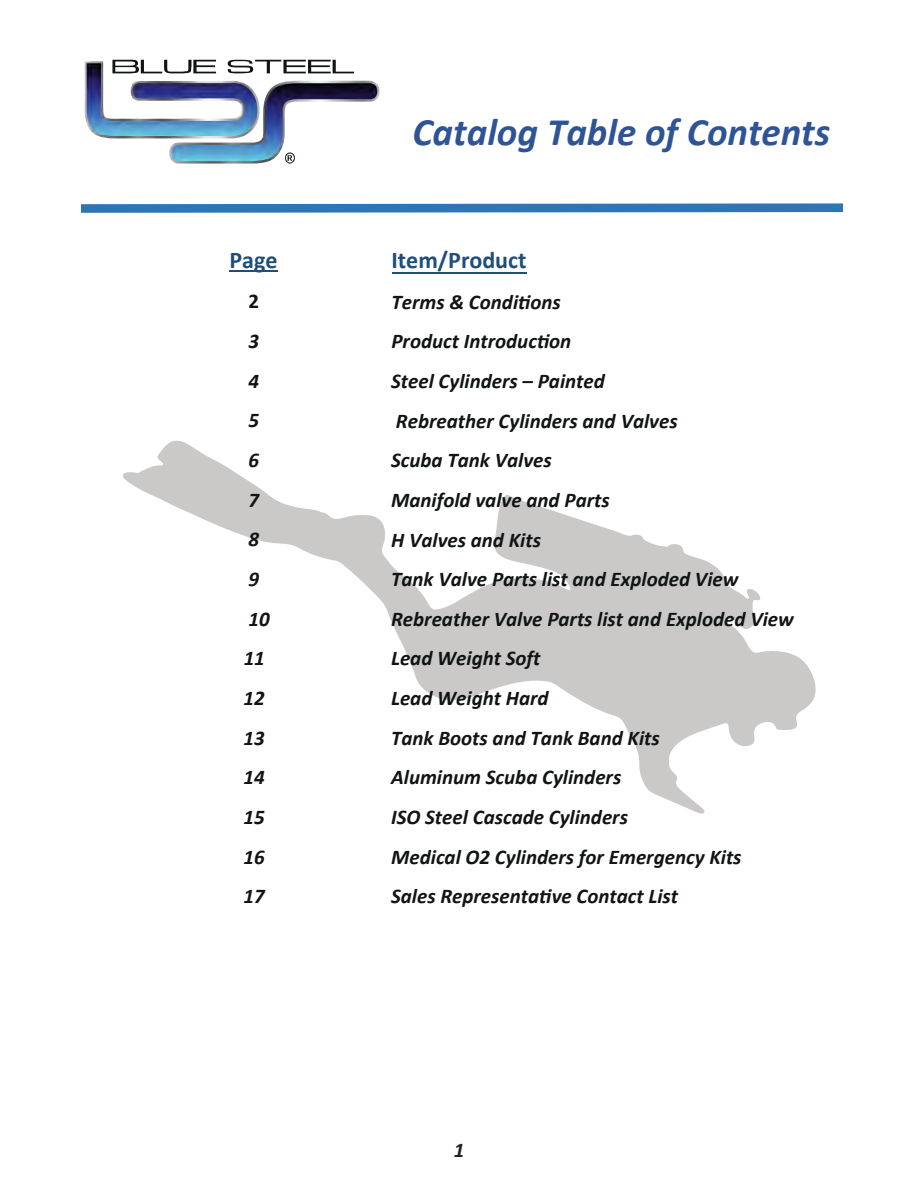
<style>
.page{position:relative;width:918px;height:1188px;background:#fff}
.page>*{position:absolute;margin:0;border:0;box-sizing:border-box;transform-origin:0 0}
.t1{font:italic 700 39px "Calibri";color:#2f5496}
.t2{font:700 24px "Calibri";color:#1f4e79}
.t3{font:italic 700 21px/39.6px "Calibri";color:#111414}
.t4{font:700 21px "Calibri";color:#111414}
.t5{font:italic 700 21px "Calibri";color:#231f20}
</style>
<div class="page">
<svg style="left:123px;top:441px;width:693px;height:373px"></svg>
<hr style="left:230px;top:270px;width:48px;height:2px;background:#1f4e79">
<svg style="left:112px;top:60px;width:104px;height:1px"></svg>
<svg style="left:229px;top:60px;width:125px;height:13px"></svg>
<img style="left:85px;top:61px;width:175px;height:77px">
<img style="left:86px;top:63px;width:172px;height:73px">
<img style="left:169px;top:81px;width:210px;height:83px">
<img style="left:171px;top:83px;width:206px;height:78px">
<svg style="left:285px;top:152px;width:10px;height:12px"></svg>
<svg style="left:81px;top:203px;width:762px;height:10px;background:#4a87bf"></svg>
<hr style="left:392px;top:272px;width:134px;height:2px;background:#1f4e79">
<p class="t2" style="left:230px;top:244px;width:50px">Page</p>
<p class="t4" style="left:249px;top:288px;width:12px">2</p>
<p class="t3" style="left:244px;top:321px;width:28px">3<br>4<br>5<br>6<br>7<br>8<br>9<br>10<br>11<br>12<br>13<br>14<br>15<br>16<br>17</p>
<h1 class="t1" style="left:412px;top:107px;width:419px">Catalog Table of Contents</h1>
<p class="t2" style="left:392px;top:244px;width:136px">Item/Product</p>
<p class="t3" style="left:391px;top:282px;width:404px">Terms &amp; Conditions<br>Product Introduction<br>Steel Cylinders – Painted<br>Rebreather Cylinders and Valves<br>Scuba Tank Valves<br>Manifold valve and Parts<br>H Valves and Kits<br>Tank Valve Parts list and Exploded View<br>Rebreather Valve Parts list and Exploded View<br>Lead Weight Soft<br>Lead Weight Hard<br>Tank Boots and Tank Band Kits<br>Aluminum Scuba Cylinders<br>ISO Steel Cascade Cylinders<br>Medical O2 Cylinders for Emergency Kits<br>Sales Representative Contact List</p>
<p class="t5" style="left:454px;top:1137px;width:12px">1</p>
</div>
